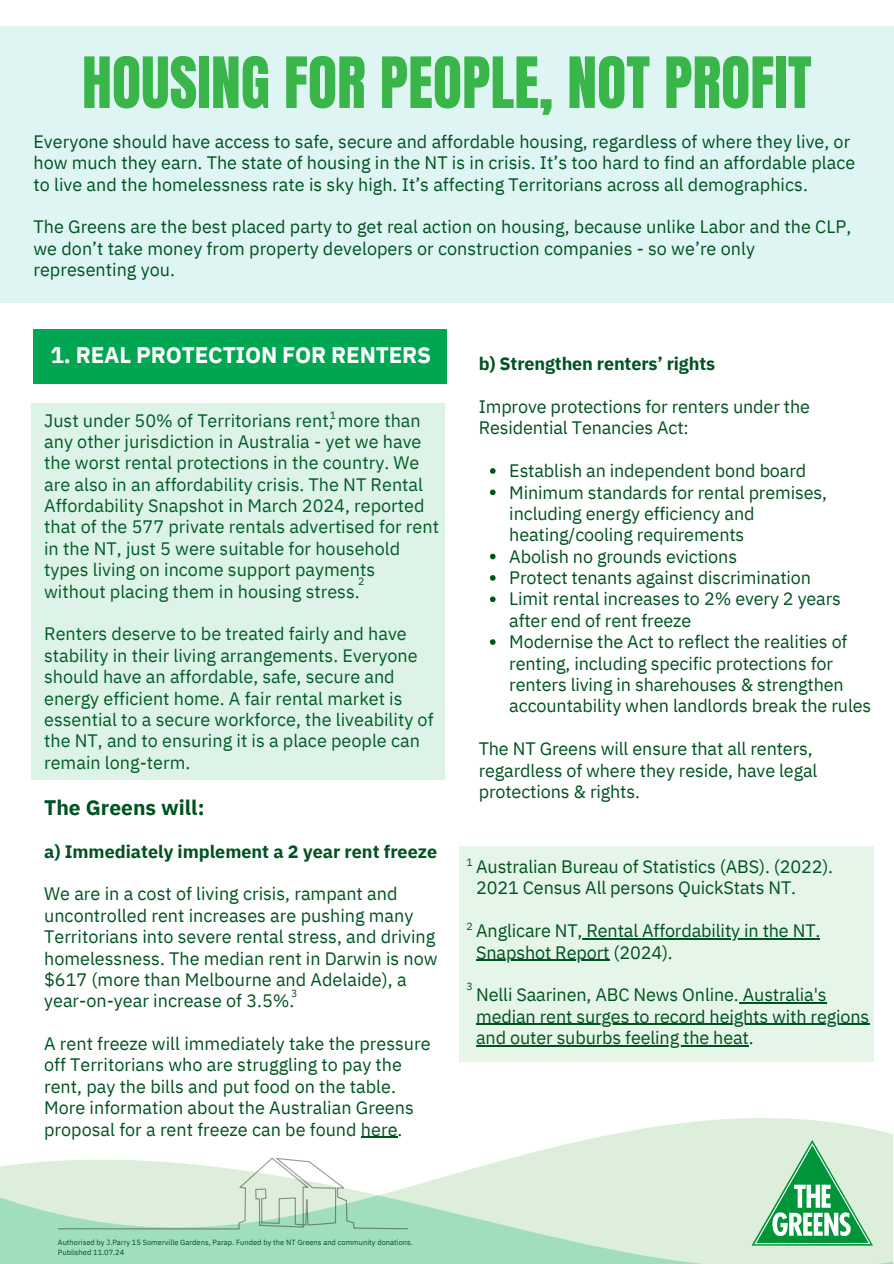
<style>
.page{position:relative;width:894px;height:1264px;background:#fff}
.page>*{position:absolute;margin:0;border:0;box-sizing:border-box;transform-origin:0 0}
.t1{font:60px "Anton";color:#39b54a}
.t2{font:700 22.5px "IBM Plex Sans";letter-spacing:-.01em;color:#fff}
.t3{font:700 21px "IBM Plex Sans";color:#005221}
.t4{font:18px/21.3px "IBM Plex Sans";color:#005221}
.t5{font:700 18px "IBM Plex Sans";color:#005221}
.t6{font:10.5px "IBM Plex Sans";color:#005221}
.t7{font:7.5px/10.2px "IBM Plex Sans";color:#005221}
</style>
<div class="page">
<div style="left:0;top:26px;width:893px;height:276px;background:#def5f3"></div>
<div style="left:33px;top:329px;width:413px;height:54px;background:#00a651"></div>
<svg style="left:361px;top:1118px;width:531px;height:36px"></svg>
<svg style="left:0;top:1154px;width:892px;height:34px;fill:#ddeeda"></svg>
<svg style="left:0;top:1188px;width:892px;height:75px;background:#bee5cb"></svg>
<hr style="left:361px;top:1136px;width:36px;height:1px;background:#005221">
<div style="left:31px;top:403px;width:413px;height:376px;background:#def3e8"></div>
<div style="left:459px;top:846px;width:414px;height:215px;background:#e5f5e7"></div>
<hr style="left:586px;top:938px;width:234px;height:1px;background:#005221">
<hr style="left:476px;top:959px;width:133px;height:1px;background:#005221">
<hr style="left:738px;top:1002px;width:88px;height:1px;background:#005221">
<hr style="left:476px;top:1023px;width:393px;height:1px;background:#005221">
<hr style="left:476px;top:1045px;width:272px;height:1px;background:#005221">
<svg style="left:490px;top:468px;width:5px;height:6px"></svg>
<svg style="left:490px;top:489px;width:5px;height:6px"></svg>
<svg style="left:490px;top:553px;width:5px;height:6px"></svg>
<svg style="left:490px;top:575px;width:5px;height:5px"></svg>
<svg style="left:490px;top:596px;width:5px;height:6px"></svg>
<svg style="left:490px;top:639px;width:5px;height:6px"></svg>
<svg style="left:751px;top:1139px;width:121px;height:106px;background:#98d2a9"></svg>
<svg style="left:58px;top:1157px;width:350px;height:72px"></svg>
<p class="t1" style="left:82px;top:40px;width:731px">HOUSING FOR PEOPLE, NOT PROFIT</p>
<p class="t4" style="left:33px;top:130px;width:823px">Everyone should have access to safe, secure and affordable housing, regardless of where they live, or how much they earn. The state of housing in the NT is in crisis. It’s too hard to find an affordable place to live and the homelessness rate is sky high. It’s affecting Territorians across all demographics.</p>
<p class="t4" style="left:33px;top:216px;width:819px">The Greens are the best placed party to get real action on housing, because unlike Labor and the CLP, we don’t take money from property developers or construction companies - so we’re only representing you.</p>
<h1 class="t2" style="left:50px;top:340px;width:382px">1. REAL PROTECTION FOR RENTERS</h1>
<p class="t6" style="left:330px;top:408px;width:8px">1</p>
<h5 class="t4" style="left:44px;top:409px;width:396px">Just under 50% of Territorians rent, more than any other jurisdiction in Australia - yet we have the worst rental protections in the country. We are also in an affordability crisis. The NT Rental Affordability Snapshot in March 2024, reported that of the 577 private rentals advertised for rent in the NT, just 5 were suitable for household types living on income support payments without placing them in housing stress.</h5>
<h5 class="t4" style="left:44px;top:623px;width:391px">Renters deserve to be treated fairly and have stability in their living arrangements. Everyone should have an affordable, safe, secure and energy efficient home. A fair rental market is essential to a secure workforce, the liveability of the NT, and to ensuring it is a place people can remain long-term.</h5>
<h2 class="t3" style="left:44px;top:793px;width:162px">The Greens will:</h2>
<h4 class="t5" style="left:44px;top:839px;width:394px">a) Immediately implement a 2 year rent freeze</h4>
<h5 class="t4" style="left:44px;top:883px;width:395px">We are in a cost of living crisis, rampant and uncontrolled rent increases are pushing many Territorians into severe rental stress, and driving homelessness. The median rent in Darwin is now $617 (more than Melbourne and Adelaide), a year-on-year increase of 3.5%.</h5>
<p class="t4" style="left:44px;top:1032px;width:388px">A rent freeze will immediately take the pressure off Territorians who are struggling to pay the rent, pay the bills and put food on the table.<br>More information about the Australian Greens proposal for a rent freeze can be found here.</p>
<p class="t6" style="left:358px;top:574px;width:8px">2</p>
<p class="t6" style="left:291px;top:986px;width:8px">3</p>
<p class="t5" style="left:478px;top:352px;width:238px">b) Strengthen renters’ rights</p>
<h5 class="t4" style="left:478px;top:395px;width:333px">Improve protections for renters under the<br>Residential Tenancies Act:</h5>
<h5 class="t4" style="left:509px;top:460px;width:298px">Establish an independent bond board</h5>
<h3 class="t4" style="left:509px;top:481px;width:319px">Minimum standards for rental premises, including energy efficiency and heating/cooling requirements</h3>
<h4 class="t4" style="left:509px;top:545px;width:229px">Abolish no grounds evictions</h4>
<h5 class="t4" style="left:509px;top:566px;width:303px">Protect tenants against discrimination</h5>
<h5 class="t4" style="left:509px;top:588px;width:333px">Limit rental increases to 2% every 2 years after end of rent freeze</h5>
<p class="t4" style="left:509px;top:631px;width:363px">Modernise the Act to reflect the realities of renting, including specific protections for renters living in sharehouses &amp; strengthen accountability when landlords break the rules</p>
<p class="t4" style="left:478px;top:737px;width:340px">The NT Greens will ensure that all renters, regardless of where they reside, have legal protections &amp; rights.</p>
<p class="t6" style="left:466px;top:855px;width:8px">1</p>
<p class="t4" style="left:476px;top:855px;width:358px">Australian Bureau of Statistics (ABS). (2022).<br>2021 Census All persons QuickStats NT.</p>
<p class="t4" style="left:476px;top:919px;width:345px">Anglicare NT, Rental Affordability in the NT.</p>
<h5 class="t4" style="left:476px;top:941px;width:198px">Snapshot Report (2024).</h5>
<h5 class="t4" style="left:476px;top:983px;width:352px">Nelli Saarinen, ABC News Online. Australia's</h5>
<h5 class="t4" style="left:476px;top:1005px;width:394px">median rent surges to record heights with regions</h5>
<p class="t4" style="left:476px;top:1026px;width:279px">and outer suburbs feeling the heat.</p>
<p class="t6" style="left:466px;top:919px;width:8px">2</p>
<h5 class="t6" style="left:466px;top:979px;width:8px">3</h5>
<p class="t7" style="left:58px;top:1237px;width:356px">Authorised by J.Parry 15 Somerville Gardens, Parap. Funded by the NT Greens and community donations.<br>Published 11.07.24</p>
</div>
